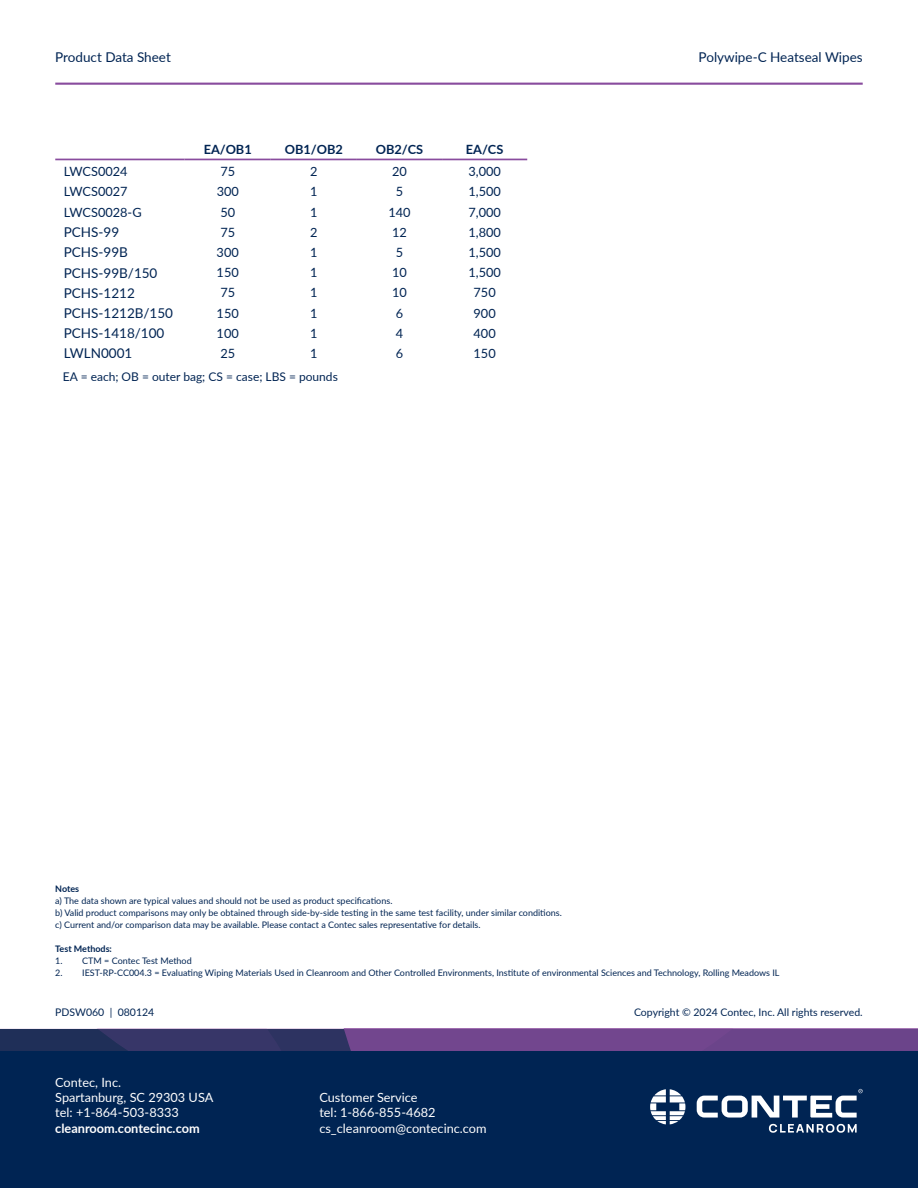
<style>
.page{position:relative;width:918px;height:1188px;background:#fff}
.page>*{position:absolute;margin:0;border:0;box-sizing:border-box;transform-origin:0 0}
.t1{font:13.5px "Lato";color:#002453}
.t2{font:12.75px "Lato";color:#002453}
.t3{font:12.75px/15.3px "Lato";color:#fff}
.t4{font:700 12.75px "Lato";color:#002453}
.t5{font:700 12.75px "Lato";color:#fff}
.t6{font:12px "Lato";color:#002453}
.t7{font:10.5px "Lato";color:#002453}
.t8{font:9px/12px "Lato";color:#002453}
.t9{font:700 9px "Lato";color:#002453}
</style>
<div class="page">
<div style="left:0;top:1039px;width:918px;height:149px;background:#002453"></div>
<svg style="left:769px;top:1124px;width:88px;height:9px"></svg>
<svg style="left:697px;top:1089px;width:166px;height:29px"></svg>
<svg style="left:650px;top:1089px;width:35px;height:35px"></svg>
<svg style="left:0;top:1029px;width:918px;height:21px;background:#563e7c"></svg>
<hr style="left:55px;top:83px;width:808px;height:2px;background:#894c9e">
<hr style="left:55px;top:159px;width:130px;height:1px;background:#894c9e">
<hr style="left:185px;top:159px;width:86px;height:1px;background:#894c9e">
<hr style="left:271px;top:159px;width:86px;height:1px;background:#894c9e">
<hr style="left:357px;top:159px;width:85px;height:1px;background:#894c9e">
<hr style="left:442px;top:159px;width:85px;height:1px;background:#894c9e">
<h1 class="t1" style="left:55px;top:47px;width:117px">Product Data Sheet</h1>
<h1 class="t1" style="left:699px;top:47px;width:166px">Polywipe-C Heatseal Wipes</h1>
<h2 class="t4" style="left:204px;top:140px;width:50px">EA/OB1</h2>
<h2 class="t4" style="left:285px;top:140px;width:59px">OB1/OB2</h2>
<h2 class="t4" style="left:376px;top:140px;width:49px">OB2/CS</h2>
<h2 class="t4" style="left:466px;top:140px;width:39px">EA/CS</h2>
<h2 class="t2" style="left:64px;top:163px;width:65px">LWCS0024</h2>
<h2 class="t2" style="left:220px;top:163px;width:16px">75</h2>
<h2 class="t2" style="left:310px;top:163px;width:9px">2</h2>
<h2 class="t2" style="left:392px;top:163px;width:16px">20</h2>
<h2 class="t2" style="left:468px;top:163px;width:34px">3,000</h2>
<h2 class="t2" style="left:64px;top:183px;width:65px">LWCS0027</h2>
<h2 class="t2" style="left:217px;top:183px;width:24px">300</h2>
<h2 class="t2" style="left:310px;top:183px;width:9px">1</h2>
<h2 class="t2" style="left:396px;top:183px;width:9px">5</h2>
<h2 class="t2" style="left:468px;top:183px;width:34px">1,500</h2>
<h2 class="t2" style="left:64px;top:203px;width:79px">LWCS0028-G</h2>
<h2 class="t2" style="left:220px;top:203px;width:16px">50</h2>
<h2 class="t2" style="left:310px;top:203px;width:9px">1</h2>
<h2 class="t2" style="left:388px;top:203px;width:24px">140</h2>
<h2 class="t2" style="left:468px;top:203px;width:34px">7,000</h2>
<h1 class="t1" style="left:64px;top:223px;width:57px">PCHS-99</h1>
<h2 class="t2" style="left:220px;top:223px;width:16px">75</h2>
<h2 class="t2" style="left:310px;top:223px;width:9px">2</h2>
<h2 class="t2" style="left:392px;top:223px;width:16px">12</h2>
<h2 class="t2" style="left:468px;top:223px;width:34px">1,800</h2>
<h1 class="t1" style="left:64px;top:243px;width:66px">PCHS-99B</h1>
<h2 class="t2" style="left:217px;top:243px;width:24px">300</h2>
<h2 class="t2" style="left:310px;top:243px;width:9px">1</h2>
<h2 class="t2" style="left:396px;top:243px;width:9px">5</h2>
<h2 class="t2" style="left:468px;top:243px;width:34px">1,500</h2>
<h1 class="t1" style="left:64px;top:263px;width:95px">PCHS-99B/150</h1>
<h2 class="t2" style="left:217px;top:264px;width:24px">150</h2>
<h2 class="t2" style="left:310px;top:264px;width:9px">1</h2>
<h2 class="t2" style="left:392px;top:264px;width:16px">10</h2>
<h2 class="t2" style="left:468px;top:264px;width:34px">1,500</h2>
<h1 class="t1" style="left:64px;top:283px;width:73px">PCHS-1212</h1>
<h2 class="t2" style="left:220px;top:284px;width:16px">75</h2>
<h2 class="t2" style="left:310px;top:284px;width:9px">1</h2>
<h2 class="t2" style="left:392px;top:284px;width:16px">10</h2>
<h2 class="t2" style="left:474px;top:284px;width:24px">750</h2>
<h1 class="t1" style="left:64px;top:303px;width:111px">PCHS-1212B/150</h1>
<h2 class="t2" style="left:217px;top:304px;width:24px">150</h2>
<h2 class="t2" style="left:310px;top:304px;width:9px">1</h2>
<h2 class="t2" style="left:396px;top:304px;width:9px">6</h2>
<h2 class="t2" style="left:474px;top:304px;width:24px">900</h2>
<h1 class="t1" style="left:64px;top:324px;width:102px">PCHS-1418/100</h1>
<h2 class="t2" style="left:217px;top:324px;width:24px">100</h2>
<h2 class="t2" style="left:310px;top:324px;width:9px">1</h2>
<h2 class="t2" style="left:396px;top:324px;width:9px">4</h2>
<h2 class="t2" style="left:474px;top:324px;width:24px">400</h2>
<h1 class="t1" style="left:64px;top:344px;width:70px">LWLN0001</h1>
<h2 class="t2" style="left:220px;top:344px;width:16px">25</h2>
<h2 class="t2" style="left:310px;top:344px;width:9px">1</h2>
<h2 class="t2" style="left:396px;top:344px;width:9px">6</h2>
<h2 class="t2" style="left:474px;top:344px;width:24px">150</h2>
<h3 class="t6" style="left:63px;top:368px;width:276px">EA = each; OB = outer bag; CS = case; LBS = pounds</h3>
<p class="t9" style="left:55px;top:882px;width:25px">Notes</p>
<p class="t8" style="left:55px;top:894px;width:508px">a) The data shown are typical values and should not be used as product specifications.<br>b) Valid product comparisons may only be obtained through side-by-side testing in the same test facility, under similar conditions. c) Current and/or comparison data may be available. Please contact a Contec sales representative for details.</p>
<p class="t9" style="left:55px;top:942px;width:58px">Test Methods:</p>
<p class="t8" style="left:55px;top:954px;width:138px">1. CTM = Contec Test Method</p>
<p class="t8" style="left:55px;top:966px;width:726px">2. IEST-RP-CC004.3 = Evaluating Wiping Materials Used in Cleanroom and Other Controlled Environments, Institute of environmental Sciences and Technology, Rolling Meadows IL</p>
<p class="t7" style="left:55px;top:1005px;width:101px">PDSW060 | 080124</p>
<p class="t7" style="left:634px;top:1005px;width:230px">Copyright © 2024 Contec, Inc. All rights reserved.</p>
<h2 class="t3" style="left:55px;top:1074px;width:160px">Contec, Inc.<br>Spartanburg, SC 29303 USA tel: +1-864-503-8333</h2>
<h2 class="t5" style="left:55px;top:1119px;width:146px">cleanroom.contecinc.com</h2>
<h2 class="t3" style="left:319px;top:1089px;width:169px">Customer Service<br>tel: 1-866-855-4682 cs_cleanroom@contecinc.com</h2>
</div>
